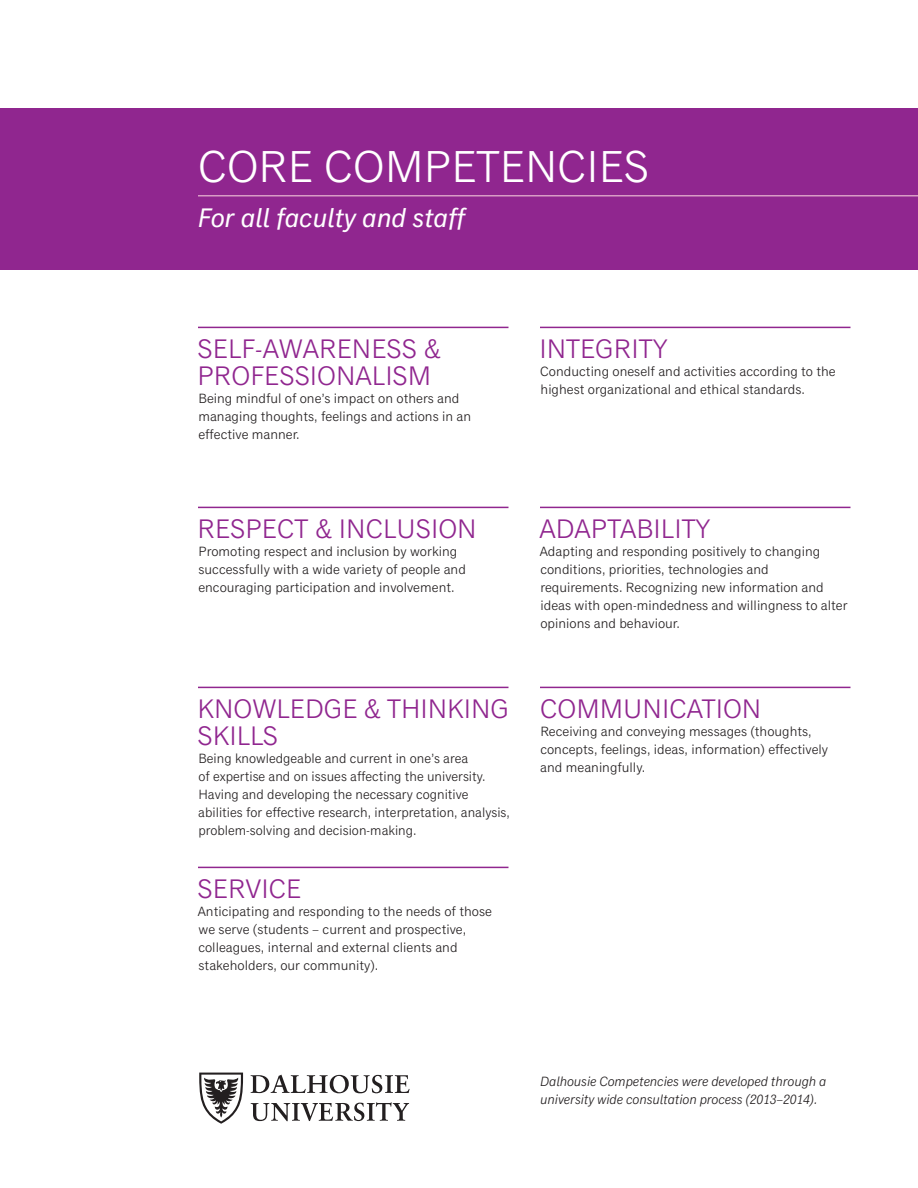
<style>
.page{position:relative;width:918px;height:1188px;background:#fff}
.page>*{position:absolute;margin:0;border:0;box-sizing:border-box;transform-origin:0 0}
._00_Big_Head{font:45px "Classic Grotesque Std";color:#fff}
._01_Title{font:27px/27px "Classic Grotesque Std";color:#90268f}
._03_Body{font:italic 27px "Classic Grotesque Std";color:#fff}
._03_Body-2{font:13.5px/18px "Classic Grotesque Std";color:#231f20}
._03_Body-3{font:italic 13.5px/18px "Classic Grotesque Std";color:#231f20}
</style>
<div class="page">
<div style="left:0;top:108px;width:918px;height:162px;background:#90268f"></div>
<svg style="left:199px;top:1073px;width:44px;height:51px"></svg>
<svg style="left:251px;top:1075px;width:159px;height:18px"></svg>
<svg style="left:251px;top:1102px;width:158px;height:19px"></svg>
<hr style="left:198px;top:195px;width:720px;height:1px;background:#d89cc5">
<hr style="left:198px;top:327px;width:310px;height:1px;background:#90268f">
<hr style="left:198px;top:507px;width:310px;height:1px;background:#90268f">
<hr style="left:198px;top:687px;width:310px;height:1px;background:#90268f">
<hr style="left:198px;top:867px;width:310px;height:1px;background:#90268f">
<hr style="left:540px;top:327px;width:310px;height:1px;background:#90268f">
<hr style="left:540px;top:507px;width:310px;height:1px;background:#90268f">
<hr style="left:540px;top:687px;width:310px;height:1px;background:#90268f">
<p class="_00_Big_Head" style="left:198px;top:141px;width:453px">CORE COMPETENCIES</p>
<p class="_03_Body" style="left:198px;top:202px;width:271px">For all faculty and staff</p>
<p class="_01_Title" style="left:197px;top:336px;width:245px">SELF-AWARENESS &amp;<br>PROFESSIONALISM</p>
<p class="_03_Body-2" style="left:198px;top:390px;width:274px">Being mindful of one’s impact on others and managing thoughts, feelings and actions in an effective manner.</p>
<p class="_01_Title" style="left:539px;top:336px;width:130px">INTEGRITY</p>
<p class="_03_Body-2" style="left:540px;top:363px;width:297px">Conducting oneself and activities according to the highest organizational and ethical standards.</p>
<p class="_01_Title" style="left:197px;top:516px;width:281px">RESPECT &amp; INCLUSION</p>
<p class="_03_Body-2" style="left:198px;top:543px;width:269px">Promoting respect and inclusion by working successfully with a wide variety of people and encouraging participation and involvement.</p>
<p class="_01_Title" style="left:197px;top:696px;width:313px">KNOWLEDGE &amp; THINKING<br>SKILLS</p>
<p class="_03_Body-2" style="left:198px;top:750px;width:313px">Being knowledgeable and current in one’s area<br>of expertise and on issues affecting the university.<br>Having and developing the necessary cognitive abilities for effective research, interpretation, analysis, problem-solving and decision-making.</p>
<p class="_01_Title" style="left:198px;top:876px;width:105px">SERVICE</p>
<p class="_03_Body-2" style="left:198px;top:903px;width:296px">Anticipating and responding to the needs of those we serve (students – current and prospective, colleagues, internal and external clients and stakeholders, our community).</p>
<p class="_01_Title" style="left:540px;top:516px;width:173px">ADAPTABILITY</p>
<p class="_03_Body-2" style="left:540px;top:543px;width:309px">Adapting and responding positively to changing conditions, priorities, technologies and requirements. Recognizing new information and ideas with open-mindedness and willingness to alter opinions and behaviour.</p>
<p class="_01_Title" style="left:540px;top:696px;width:223px">COMMUNICATION</p>
<p class="_03_Body-2" style="left:540px;top:723px;width:289px">Receiving and conveying messages (thoughts, concepts, feelings, ideas, information) effectively and meaningfully.</p>
<p class="_03_Body-3" style="left:540px;top:1073px;width:288px">Dalhousie Competencies were developed through a university wide consultation process (2013–2014).</p>
</div>
